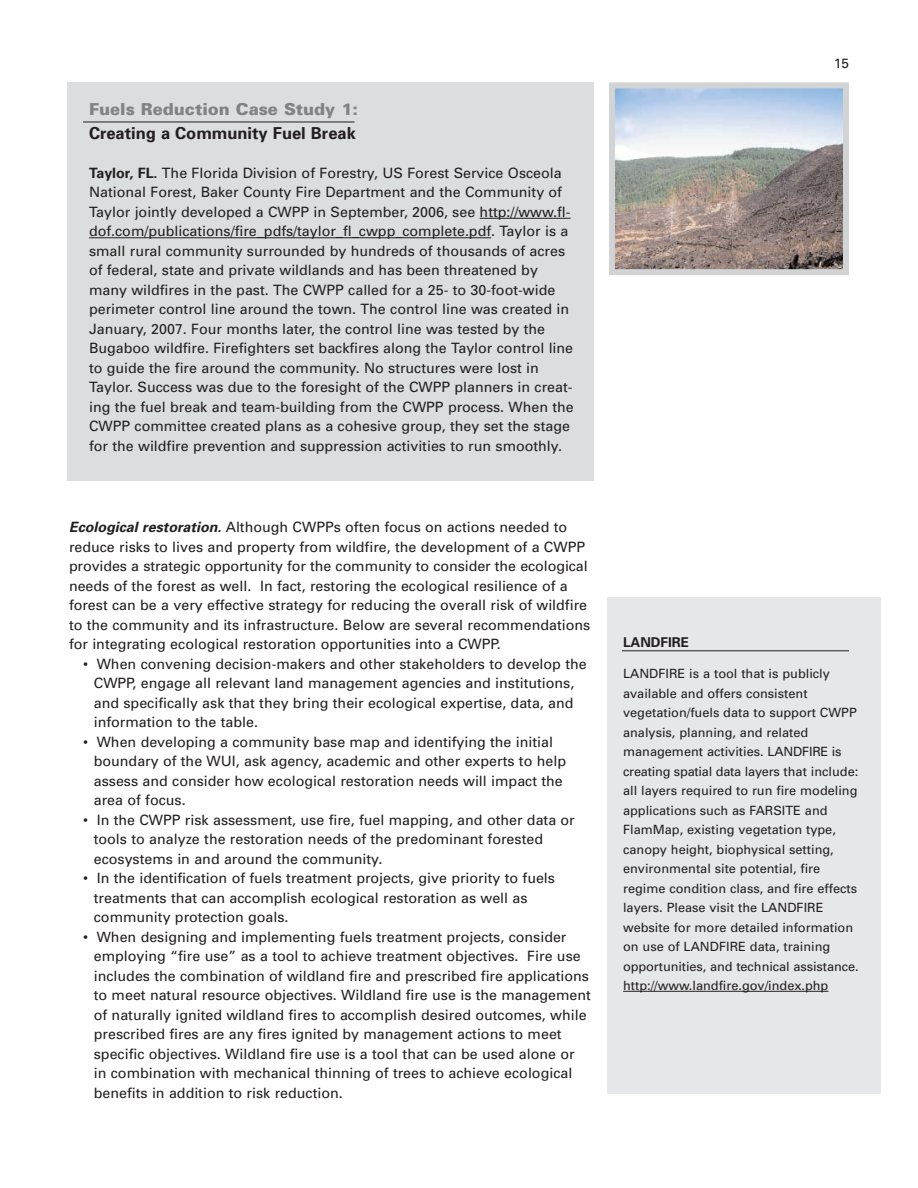
<style>
.page{position:relative;width:918px;height:1188px;background:#fff}
.page>*{position:absolute;margin:0;border:0;box-sizing:border-box;transform-origin:0 0}
.t1{font:700 16.5px "Univers";color:#231f20}
.t2{font:900 16.5px "Univers";color:#808285}
.t3{font:14.25px/19.5px "Univers";color:#231f20}
.t4{font:700 13.5px "Univers";color:#231f20}
.t5{font:13.5px "Univers";color:#231f20}
.t6{font:12.75px/19.5px "Univers";color:#231f20}
.s1{font-weight:700}
.s2{font-weight:700;font-style:italic}
</style>
<div class="page">
<div style="left:608px;top:597px;width:273px;height:497px;background:#e6e7e8"></div>
<hr style="left:623px;top:991px;width:66px;height:1px;background:#231f20">
<hr style="left:689px;top:991px;width:139px;height:1px;background:#231f20">
<hr style="left:622px;top:651px;width:227px;height:1px;background:#231f20">
<div style="left:68px;top:82px;width:526px;height:399px;background:#dcddde"></div>
<img style="left:616px;top:89px;width:226px;height:179px">
<div style="left:609px;top:82px;width:240px;height:193px;border:6px solid #d1d3d4"></div>
<hr style="left:83px;top:122px;width:272px;height:1px;background:#231f20">
<hr style="left:480px;top:218px;width:73px;height:1px;background:#231f20">
<svg style="left:553px;top:218px;width:18px;height:1px"></svg>
<hr style="left:89px;top:237px;width:402px;height:1px;background:#231f20">
<p class="t2" style="left:89px;top:103px;width:270px">Fuels Reduction Case Study 1:</p>
<p class="t1" style="left:89px;top:127px;width:268px">Creating a Community Fuel Break</p>
<p class="t3" style="left:89px;top:164px;width:486px"><span class="s1">Taylor, FL.</span> The Florida Division of Forestry, US Forest Service Osceola National Forest, Baker County Fire Department and the Community of Taylor jointly developed a CWPP in September, 2006, see http://www.fl&shy;dof.com/publications/fire_pdfs/taylor_fl_cwpp_complete.pdf. Taylor is a small rural community surrounded by hundreds of thousands of acres of federal, state and private wildlands and has been threatened by many wildfires in the past. The CWPP called for a 25- to 30-foot-wide perimeter control line around the town. The control line was created in January, 2007. Four months later, the control line was tested by the Bugaboo wildfire. Firefighters set backfires along the Taylor control line to guide the fire around the community. No structures were lost in Taylor. Success was due to the foresight of the CWPP planners in creat&shy;ing the fuel break and team-building from the CWPP process. When the CWPP committee created plans as a cohesive group, they set the stage for the wildfire prevention and suppression activities to run smoothly.</p>
<p class="t3" style="left:69px;top:519px;width:523px"><span class="s2">Ecological restoration.</span> Although CWPPs often focus on actions needed to reduce risks to lives and property from wildfire, the development of a CWPP provides a strategic opportunity for the community to consider the ecological needs of the forest as well. In fact, restoring the ecological resilience of a forest can be a very effective strategy for reducing the overall risk of wildfire to the community and its infrastructure. Below are several recommendations for integrating ecological restoration opportunities into a CWPP.</p>
<p class="t3" style="left:94px;top:655px;width:494px;text-indent:-11px">• When convening decision-makers and other stakeholders to develop the CWPP, engage all relevant land management agencies and institutions, and specifically ask that they bring their ecological expertise, data, and information to the table.</p>
<p class="t3" style="left:94px;top:733px;width:474px;text-indent:-11px">• When developing a community base map and identifying the initial boundary of the WUI, ask agency, academic and other experts to help assess and consider how ecological restoration needs will impact the area of focus.</p>
<p class="t3" style="left:94px;top:811px;width:483px;text-indent:-11px">• In the CWPP risk assessment, use fire, fuel mapping, and other data or tools to analyze the restoration needs of the predominant forested ecosystems in and around the community.</p>
<p class="t3" style="left:94px;top:870px;width:463px;text-indent:-11px">• In the identification of fuels treatment projects, give priority to fuels treatments that can accomplish ecological restoration as well as community protection goals.</p>
<p class="t3" style="left:94px;top:928px;width:499px;text-indent:-11px">• When designing and implementing fuels treatment projects, consider employing “fire use” as a tool to achieve treatment objectives. Fire use includes the combination of wildland fire and prescribed fire applications to meet natural resource objectives. Wildland fire use is the management of naturally ignited wildland fires to accomplish desired outcomes, while prescribed fires are any fires ignited by management actions to meet specific objectives. Wildland fire use is a tool that can be used alone or in combination with mechanical thinning of trees to achieve ecological benefits in addition to risk reduction.</p>
<p class="t5" style="left:834px;top:58px;width:17px">15</p>
<p class="t4" style="left:623px;top:637px;width:68px">LANDFIRE</p>
<p class="t6" style="left:623px;top:665px;width:237px">LANDFIRE is a tool that is publicly available and offers consistent vegetation/fuels data to support CWPP analysis, planning, and related management activities. LANDFIRE is creating spatial data layers that include: all layers required to run fire modeling applications such as FARSITE and FlamMap, existing vegetation type, canopy height, biophysical setting, environmental site potential, fire regime condition class, and fire effects layers. Please visit the LANDFIRE website for more detailed information on use of LANDFIRE data, training opportunities, and technical assistance. http://www.landfire.gov/index.php</p>
</div>
